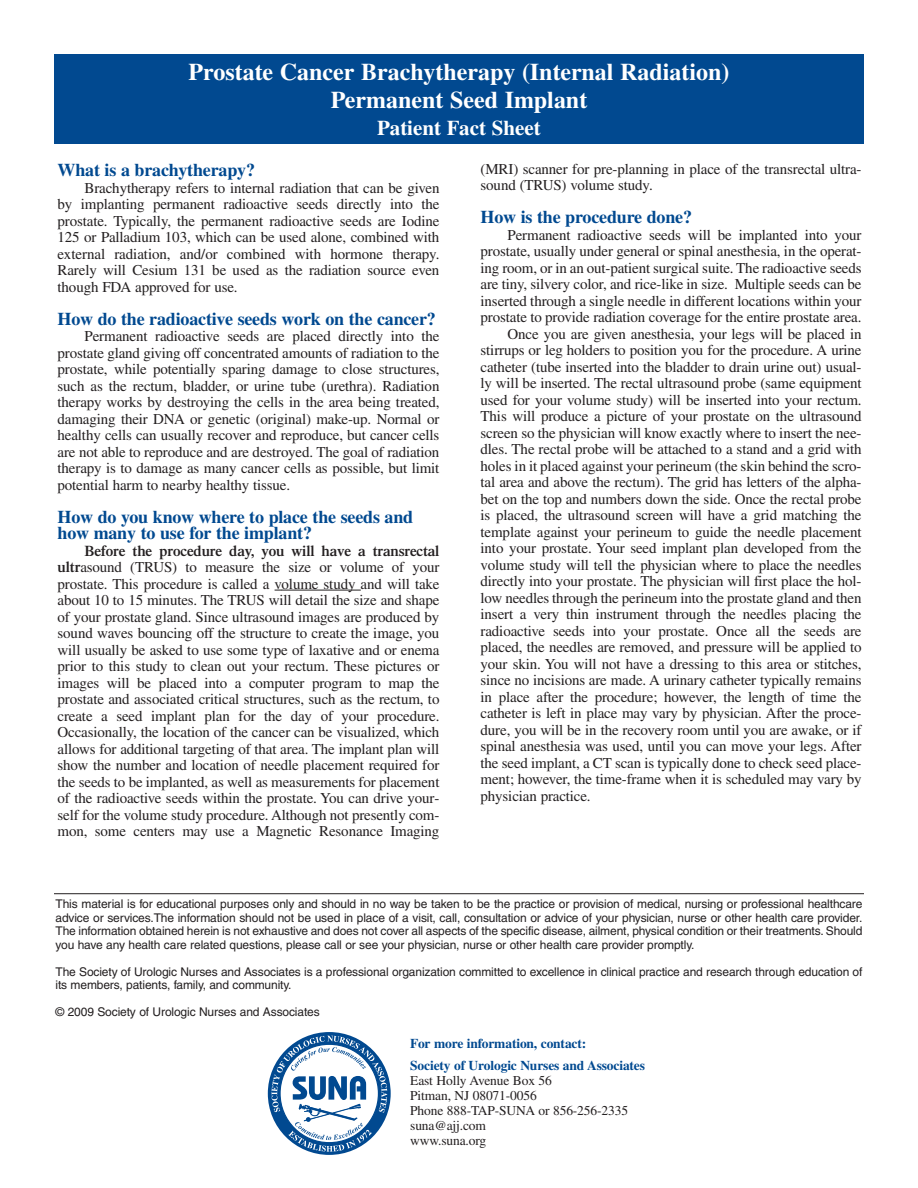
<style>
.page{position:relative;width:918px;height:1188px;background:#fff}
.page>*{position:absolute;margin:0;border:0;box-sizing:border-box;transform-origin:0 0}
.t1{font:700 24px/28.8px "Times";color:#fff;text-align:center}
.t2{font:700 21px "Times";color:#fff}
.t3{font:700 18px/16.5px "Times";letter-spacing:-.01em;color:#014990}
.t4{font:15px/16.5px "Times";letter-spacing:-.01em;color:#231f20;text-align:justify}
.t5{font:13.5px/15px "Times";letter-spacing:-.01em;color:#231f20}
.t6{font:700 13.5px/22.5px "Times";letter-spacing:-.01em;color:#014990}
.t7{font:12px/13.5px "Helvetica";letter-spacing:-.01em;color:#231f20;text-align:justify}
.s1{font-weight:600}
</style>
<div class="page">
<svg style="left:268px;top:1032px;width:123px;height:123px"></svg>
<svg style="left:271px;top:1036px;width:116px;height:116px"></svg>
<hr style="left:282px;top:590px;width:66px;height:1px;background:#231f20">
<svg style="left:348px;top:590px;width:13px;height:1px"></svg>
<div style="left:54px;top:54px;width:810px;height:90px;background:#014990"></div>
<hr style="left:54px;top:893px;width:810px;height:1px;background:#231f20">
<h1 class="t1" style="left:188px;top:59px;width:543px">Prostate Cancer Brachytherapy (Internal Radiation)<br>Permanent Seed Implant</h1>
<h2 class="t2" style="left:377px;top:121px;width:165px">Patient Fact Sheet</h2>
<p class="t3" style="left:58px;top:163px;width:199px">What is a brachytherapy?</p>
<p class="t4" style="left:58px;top:181px;width:383px;text-indent:27px">Brachytherapy refers to internal radiation that can be given by implanting permanent radioactive seeds directly into the prostate. Typically, the permanent radioactive seeds are Iodine 125 or Palladium 103, which can be used alone, combined with external radiation, and/or combined with hormone therapy.<br>Rarely will Cesium 131 be used as the radiation source even though FDA approved for use.</p>
<p class="t3" style="left:58px;top:312px;width:380px">How do the radioactive seeds work on the cancer?</p>
<p class="t4" style="left:58px;top:329px;width:383px;text-indent:27px">Permanent radioactive seeds are placed directly into the prostate gland giving off concentrated amounts of radiation to the prostate, while potentially sparing damage to close structures, such as the rectum, bladder, or urine tube (urethra). Radiation therapy works by destroying the cells in the area being treated, damaging their DNA or genetic (original) make-up. Normal or healthy cells can usually recover and reproduce, but cancer cells are not able to reproduce and are destroyed. The goal of radiation therapy is to damage as many cancer cells as possible, but limit potential harm to nearby healthy tissue.</p>
<p class="t3" style="left:58px;top:510px;width:357px">How do you know where to place the seeds and how many to use for the implant?</p>
<p class="t4" style="left:58px;top:544px;width:383px;text-indent:27px"><span class="s1">Before the procedure day, you will have a transrectal ultr</span>asound (TRUS) to measure the size or volume of your prostate. This procedure is called a volume study and will take about 10 to 15 minutes. The TRUS will detail the size and shape of your prostate gland. Since ultrasound images are produced by sound waves bouncing off the structure to create the image, you will usually be asked to use some type of laxative and or enema prior to this study to clean out your rectum. These pictures or images will be placed into a computer program to map the prostate and associated critical structures, such as the rectum, to create a seed implant plan for the day of your procedure.<br>Occasionally, the location of the cancer can be visualized, which allows for additional targeting of that area. The implant plan will show the number and location of needle placement required for the seeds to be implanted, as well as measurements for placement of the radioactive seeds within the prostate. You can drive your&shy;self for the volume study procedure. Although not presently com&shy;mon, some centers may use a Magnetic Resonance Imaging</p>
<p class="t4" style="left:481px;top:162px;width:383px">(MRI) scanner for pre-planning in place of the transrectal ultra&shy;sound (TRUS) volume study.</p>
<p class="t3" style="left:481px;top:211px;width:213px">How is the procedure done?</p>
<p class="t4" style="left:508px;top:228px;width:355px">Permanent radioactive seeds will be implanted into your</p>
<p class="t4" style="left:481px;top:245px;width:382px">prostate, usually under general or spinal anesthesia, in the operat-</p>
<p class="t4" style="left:481px;top:261px;width:382px">ing room, or in an out-patient surgical suite. The radioactive seeds</p>
<p class="t4" style="left:481px;top:278px;width:383px">are tiny, silvery color, and rice-like in size. Multiple seeds can be</p>
<p class="t4" style="left:481px;top:294px;width:382px">inserted through a single needle in different locations within your</p>
<p class="t4" style="left:481px;top:311px;width:382px">prostate to provide radiation coverage for the entire prostate area.</p>
<p class="t4" style="left:508px;top:327px;width:355px">Once you are given anesthesia, your legs will be placed in</p>
<p class="t4" style="left:481px;top:344px;width:382px">stirrups or leg holders to position you for the procedure. A urine</p>
<p class="t4" style="left:481px;top:360px;width:382px">catheter (tube inserted into the bladder to drain urine out) usual-</p>
<p class="t4" style="left:481px;top:377px;width:382px">ly will be inserted. The rectal ultrasound probe (same equipment</p>
<p class="t4" style="left:481px;top:393px;width:382px">used for your volume study) will be inserted into your rectum.</p>
<p class="t4" style="left:481px;top:410px;width:382px">This will produce a picture of your prostate on the ultrasound</p>
<p class="t4" style="left:481px;top:426px;width:383px">screen so the physician will know exactly where to insert the nee-</p>
<p class="t4" style="left:481px;top:443px;width:382px">dles. The rectal probe will be attached to a stand and a grid with</p>
<p class="t4" style="left:481px;top:459px;width:382px">holes in it placed against your perineum (the skin behind the scro-</p>
<p class="t4" style="left:481px;top:476px;width:383px">tal area and above the rectum). The grid has letters of the alpha-</p>
<p class="t4" style="left:481px;top:492px;width:382px">bet on the top and numbers down the side. Once the rectal probe</p>
<p class="t4" style="left:481px;top:509px;width:382px">is placed, the ultrasound screen will have a grid matching the</p>
<p class="t4" style="left:481px;top:525px;width:382px">template against your perineum to guide the needle placement</p>
<p class="t4" style="left:481px;top:542px;width:382px">into your prostate. Your seed implant plan developed from the</p>
<p class="t4" style="left:481px;top:558px;width:382px">volume study will tell the physician where to place the needles</p>
<p class="t4" style="left:481px;top:575px;width:382px">directly into your prostate. The physician will first place the hol-</p>
<p class="t4" style="left:481px;top:591px;width:382px">low needles through the perineum into the prostate gland and then</p>
<p class="t4" style="left:481px;top:608px;width:382px">insert a very thin instrument through the needles placing the</p>
<p class="t4" style="left:481px;top:624px;width:382px">radioactive seeds into your prostate. Once all the seeds are</p>
<p class="t4" style="left:481px;top:641px;width:382px">placed, the needles are removed, and pressure will be applied to</p>
<p class="t4" style="left:481px;top:657px;width:382px">your skin. You will not have a dressing to this area or stitches,</p>
<p class="t4" style="left:481px;top:674px;width:382px">since no incisions are made. A urinary catheter typically remains</p>
<p class="t4" style="left:481px;top:690px;width:382px">in place after the procedure; however, the length of time the</p>
<p class="t4" style="left:481px;top:707px;width:382px">catheter is left in place may vary by physician. After the proce-</p>
<p class="t4" style="left:481px;top:723px;width:382px">dure, you will be in the recovery room until you are awake, or if</p>
<p class="t4" style="left:481px;top:740px;width:382px">spinal anesthesia was used, until you can move your legs. After</p>
<p class="t4" style="left:481px;top:756px;width:383px">the seed implant, a CT scan is typically done to check seed place-</p>
<p class="t4" style="left:481px;top:773px;width:382px">ment; however, the time-frame when it is scheduled may vary by</p>
<p class="t4" style="left:481px;top:789px;width:112px">physician practice.</p>
<p class="t7" style="left:56px;top:899px;width:809px">This material is for educational purposes only and should in no way be taken to be the practice or provision of medical, nursing or professional healthcare advice or services.The information should not be used in place of a visit, call, consultation or advice of your physician, nurse or other health care provider.<br>The information obtained herein is not exhaustive and does not cover all aspects of the specific disease, ailment, physical condition or their treatments. Should you have any health care related questions, please call or see your physician, nurse or other health care provider promptly.</p>
<p class="t7" style="left:56px;top:966px;width:809px">The Society of Urologic Nurses and Associates is a professional organization committed to excellence in clinical practice and research through education of its members, patients, family, and community.</p>
<p class="t7" style="left:56px;top:1007px;width:266px">© 2009 Society of Urologic Nurses and Associates</p>
<p class="t6" style="left:410px;top:1033px;width:236px">For more information, contact:<br>Society of Urologic Nurses and Associates</p>
<p class="t5" style="left:410px;top:1074px;width:219px">East Holly Avenue Box 56<br>Pitman, NJ 08071-0056<br>Phone 888-TAP-SUNA or 856-256-2335 suna@ajj.com<br>www.suna.org</p>
</div>
